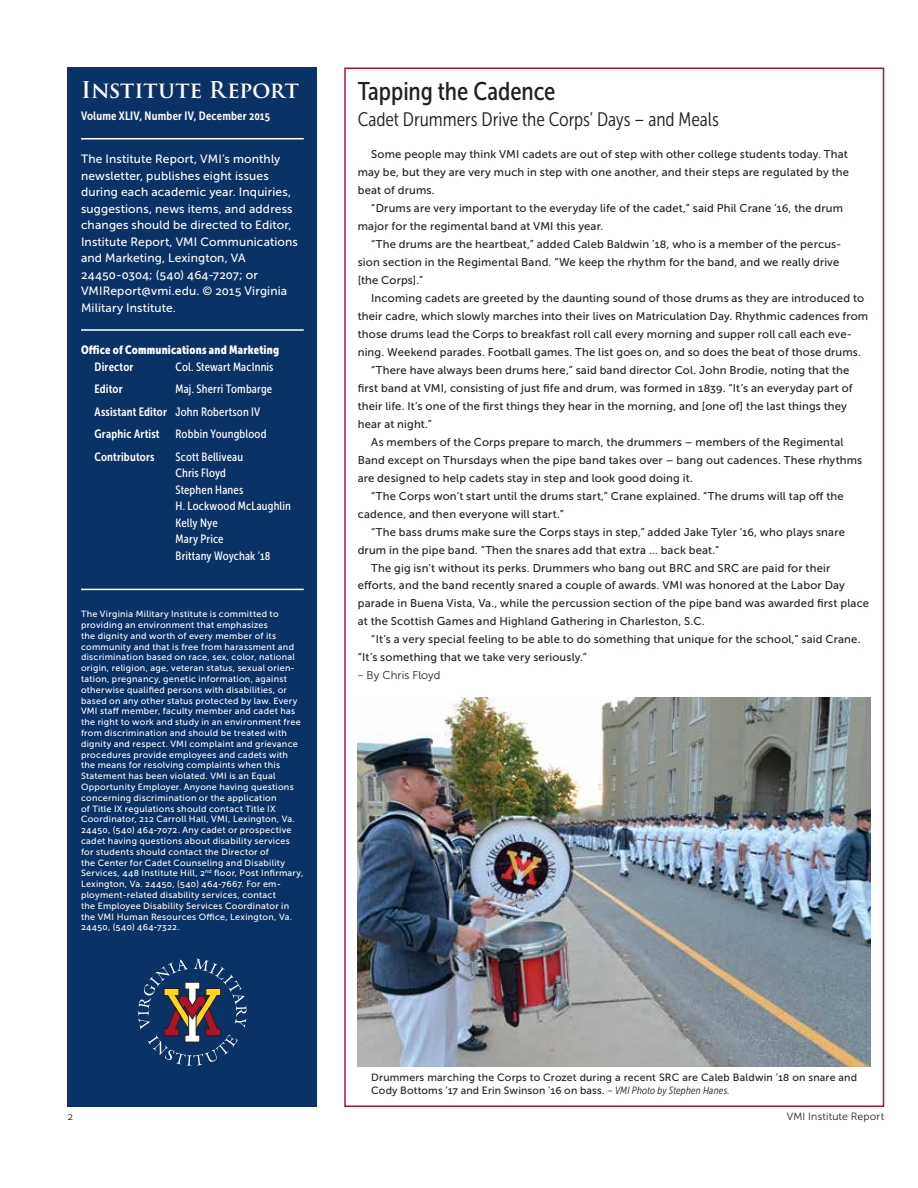
<style>
.page{position:relative;width:918px;height:1188px;background:#fff}
.page>*{position:absolute;margin:0;border:0;box-sizing:border-box;transform-origin:0 0}
.t1{font:25.5px "Museo Sans Cond 500";letter-spacing:-.005em;color:#231f20}
.t2{font:600 22.5px "Trajan Pro 3";letter-spacing:-.005em;color:#fff}
.t3{font:19.5px "Museo Sans Cond 300";letter-spacing:-.005em;color:#231f20}
.t4{font:12px/16.5px "Museo Sans 500";letter-spacing:.015em;color:#fff}
.t5{font:12px/16.5px "Museo Sans Cond 500";letter-spacing:.015em;color:#fff}
.t6{font:12px/22.5px "Museo Sans Cond 700";letter-spacing:.015em;color:#fff}
.t7{font:12px "Museo Sans Cond 900";letter-spacing:.015em;color:#fff}
.t8{font:11.25px/18px "Museo Sans 500";letter-spacing:.015em;color:#231f20}
.t9{font:11.25px "Museo Sans 300";letter-spacing:.01em;color:#231f20}
.t10{font:10.5px/12.6px "Museo Sans 500";letter-spacing:.015em;color:#231f20}
.t11{font:10.5px "Museo Sans 300";letter-spacing:.015em;color:#231f20}
.t12{font:9px/10.8px "Museo Sans 500";letter-spacing:.035em;color:#fff}
.s1{font-family:"Museo Sans Cond 500"}
.s2{font-family:"Museo Sans Cond 300"}
.s3{font-family:"Museo Sans Cond 300";font-style:italic}
</style>
<div class="page">
<img style="left:358px;top:698px;width:513px;height:368px">
<div style="left:68px;top:68px;width:249px;height:1039px;background:#093266"></div>
<hr style="left:81px;top:138px;width:223px;height:2px;background:#fff">
<hr style="left:81px;top:329px;width:223px;height:2px;background:#fff">
<hr style="left:81px;top:589px;width:223px;height:1px;background:#fff">
<svg style="left:138px;top:958px;width:108px;height:108px"></svg>
<h2 class="t2" style="left:81px;top:73px;width:220px">Institute Report</h2>
<p class="t6" style="left:81px;top:105px;width:191px">Volume XLIV, Number IV, December 2015</p>
<p class="t4" style="left:81px;top:151px;width:219px">The Institute Report, VMI’s monthly newsletter, publishes eight issues during each academic year. Inquiries, suggestions, news items, and address changes should be directed to Editor, Institute Report, VMI Communications and Marketing, Lexington, VA 24450‑0304; (540) 464‑7207; or VMIReport@vmi.edu. © 2015 Virginia Military Institute.</p>
<p class="t7" style="left:81px;top:343px;width:200px">Office of Communications and Marketing</p>
<p class="t6" style="left:94px;top:356px;width:40px">Director</p>
<p class="t5" style="left:176px;top:359px;width:100px">Col. Stewart MacInnis</p>
<p class="t6" style="left:94px;top:378px;width:30px">Editor</p>
<p class="t5" style="left:176px;top:381px;width:98px">Maj. Sherri Tombarge</p>
<p class="t6" style="left:94px;top:401px;width:167px">Assistant Editor <span class="s1">John Robertson IV<br></span>Graphic Artist</p>
<p class="t6" style="left:199px;top:105px;width:20px">Nov</p>
<p class="t7" style="left:89px;top:343px;width:12px">f</p>
<p class="t5" style="left:176px;top:426px;width:92px">Robbin Youngblood</p>
<p class="t6" style="left:94px;top:446px;width:62px">Contributors</p>
<p class="t5" style="left:176px;top:449px;width:117px">Scott Belliveau<br>Chris Floyd<br>Stephen Hanes<br>H. Lockwood McLaughlin<br>Kelly Nye<br>Mary Price<br>Brittany Woychak ‘18</p>
<p class="t12" style="left:81px;top:609px;width:224px">The Virginia Military Institute is committed to providing an environment that emphasizes<br>the dignity and worth of every member of its community and that is free from harassment and discrimination based on race, sex, color, national origin, religion, age, veteran status, sexual orien‑ tation, pregnancy, genetic information, against otherwise qualified persons with disabilities, or based on any other status protected by law. Every VMI staff member, faculty member and cadet has the right to work and study in an environment free from discrimination and should be treated with dignity and respect. VMI complaint and grievance procedures provide employees and cadets with the means for resolving complaints when this Statement has been violated. VMI is an Equal Opportunity Employer. Anyone having questions concerning discrimination or the application<br>of Title IX regulations should contact Title IX Coordinator, 212 Carroll Hall, VMI, Lexington, Va.<br>24450, (540) 464‑7072. Any cadet or prospective cadet having questions about disability services for students should contact the Director of<br>the Center for Cadet Counseling and Disability Services, 448 Institute Hill, 2<sup>nd</sup> floor, Post Infirmary, Lexington, Va. 24450, (540) 464‑7667. For em‑ ployment- related disability services, contact<br>the Employee Disability Services Coordinator in the VMI Human Resources Office, Lexington, Va.<br>24450, (540) 464‑7322.</p>
<p class="t12" style="left:113px;top:706px;width:5px">f</p>
<p class="t12" style="left:206px;top:911px;width:10px">f</p>
<h1 class="t1" style="left:358px;top:77px;width:199px">Tapping the Cadence</h1>
<h3 class="t3" style="left:358px;top:108px;width:363px">Cadet Drummers Drive the Corps’ Days – and Meals</h3>
<p class="t8" style="left:358px;top:145px;width:493px;text-align:justify;text-indent:14px">Some people may think VMI cadets are out of step with other college students today. That may be, but they are very much in step with one another, and their steps are regulated by the beat of drums.</p>
<p class="t8" style="left:358px;top:199px;width:487px;text-indent:14px">“Drums are very important to the everyday life of the cadet,” said Phil Crane ’16, the drum major for the regimental band at VMI this year.</p>
<p class="t8" style="left:358px;top:235px;width:485px;text-indent:14px">“The drums are the heartbeat,” added Caleb Baldwin ’18, who is a member of the percus‑ sion section in the Regimental Band. “We keep the rhythm for the band, and we really drive [the Corps].”</p>
<p class="t8" style="left:371px;top:289px;width:494px">Incoming cadets are greeted by the daunting sound of those drums as they are introduced to</p>
<p class="t8" style="left:358px;top:307px;width:512px">their cadre, which slowly marches into their lives on Matriculation Day. Rhythmic cadences from</p>
<p class="t8" style="left:358px;top:325px;width:496px">those drums lead the Corps to breakfast roll call every morning and supper roll call each eve‑</p>
<p class="t8" style="left:358px;top:343px;width:505px">ning. Weekend parades. Football games. The list goes on, and so does the beat of those drums.</p>
<p class="t8" style="left:371px;top:361px;width:480px">“There have always been drums here,” said band director Col. John Brodie, noting that the</p>
<p class="t8" style="left:358px;top:379px;width:496px">first band at VMI, consisting of just fife and drum, was formed in 1839. “It’s an everyday part of</p>
<p class="t8" style="left:358px;top:397px;width:491px">their life. It’s one of the first things they hear in the morning, and [one of] the last things they</p>
<p class="t8" style="left:358px;top:415px;width:76px">hear at night.”</p>
<p class="t8" style="left:371px;top:433px;width:474px">As members of the Corps prepare to march, the drummers – members of the Regimental</p>
<p class="t8" style="left:358px;top:451px;width:506px">Band except on Thursdays when the pipe band takes over – bang out cadences. These rhythms</p>
<p class="t8" style="left:358px;top:469px;width:337px">are designed to help cadets stay in step and look good doing it.</p>
<p class="t8" style="left:371px;top:487px;width:474px">“The Corps won’t start until the drums start,” Crane explained. “The drums will tap off the</p>
<p class="t8" style="left:358px;top:505px;width:208px">cadence, and then everyone will start.”</p>
<p class="t8" style="left:371px;top:523px;width:475px">“The bass drums make sure the Corps stays in step,” added Jake Tyler ’16, who plays snare</p>
<p class="t8" style="left:358px;top:541px;width:363px">drum in the pipe band. “Then the snares add that extra … back beat.”</p>
<p class="t8" style="left:371px;top:559px;width:461px">The gig isn’t without its perks. Drummers who bang out BRC and SRC are paid for their</p>
<p class="t8" style="left:358px;top:577px;width:489px">efforts, and the band recently snared a couple of awards. VMI was honored at the Labor Day</p>
<p class="t8" style="left:358px;top:595px;width:513px">parade in Buena Vista, Va., while the percussion section of the pipe band was awarded first place</p>
<p class="t8" style="left:358px;top:613px;width:349px">at the Scottish Games and Highland Gathering in Charleston, S.C.</p>
<p class="t8" style="left:371px;top:631px;width:491px">“It’s a very special feeling to be able to do something that unique for the school,” said Crane.</p>
<p class="t8" style="left:358px;top:649px;width:231px">“It’s something that we take very seriously.”</p>
<p class="t9" style="left:358px;top:670px;width:84px"><span class="s2">–</span> By Chris Floyd</p>
<p class="t10" style="left:371px;top:1071px;width:487px">Drummers marching the Corps to Crozet during a recent SRC are Caleb Baldwin ’18 on snare and<br>Cody Bottoms ’17 and Erin Swinson ’16 on bass. <span class="s3">– VMI Photo by Stephen Hanes.</span></p>
<p class="t11" style="left:67px;top:1111px;width:7px">2</p>
<p class="t11" style="left:787px;top:1111px;width:99px">VMI Institute Report</p>
</div>
